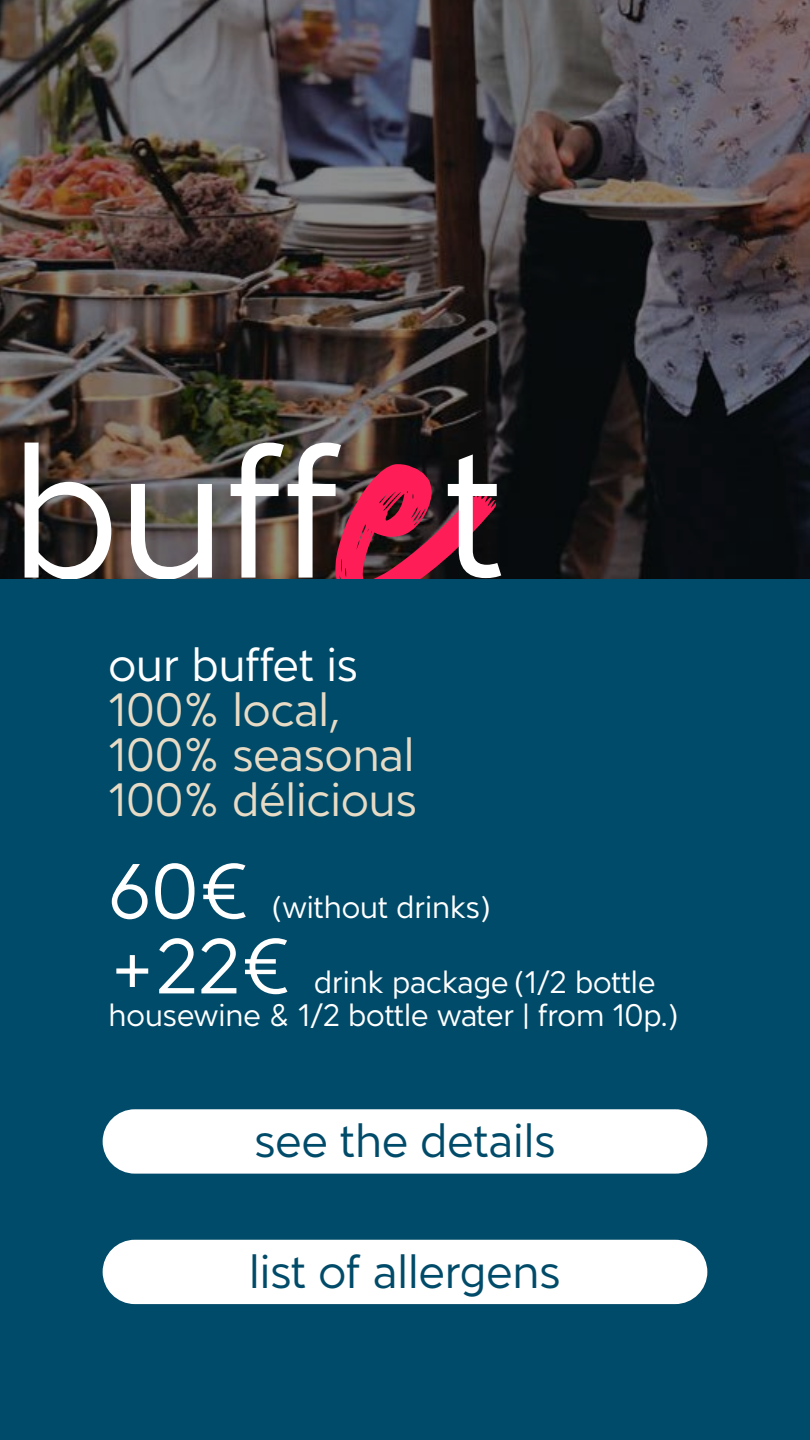
<style>
.page{position:relative;width:810px;height:1440px;background:#fff}
.page>*{position:absolute;margin:0;border:0;box-sizing:border-box;transform-origin:0 0}
.t1{font:180px "Almarose";color:#fff}
.t2{font:75px "Almarose";color:#fff}
.t3{font:45px/45px "Almarose";color:#e8dbc5}
.t4{font:45px "Almarose";color:#004b69}
.t5{font:45px "Almarose";color:#fff}
.t6{font:30px/33px "Almarose";color:#fff}
.s1{font-family:"Wild Youth";font-size:285px;color:#ff1d58}
</style>
<div class="page">
<div style="left:0;top:0;width:810px;height:580px;background:#000;opacity:.44"></div>
<div style="left:0;top:579px;width:810px;height:861px;background:#004b69"></div>
<div style="left:103px;top:1109px;width:604px;height:65px;background:#fff;border-radius:32px"></div>
<div style="left:103px;top:1240px;width:604px;height:64px;background:#fff;border-radius:32px"></div>
<h1 class="t1" style="left:10px;top:406px;width:495px">buff<span class="s1">e</span>t</h1>
<h3 class="t5" style="left:109px;top:638px;width:251px">our buffet is</h3>
<h3 class="t3" style="left:109px;top:688px;width:310px">100% local,<br>100% seasonal<br>100% délicious</h3>
<h2 class="t2" style="left:109px;top:847px;width:145px">60€</h2>
<p class="t6" style="left:273px;top:892px;width:219px">(without drinks)</p>
<h2 class="t2" style="left:109px;top:922px;width:186px">+22€</h2>
<p class="t6" style="left:109px;top:967px;width:571px;text-indent:206px">drink package (1/2 bottle housewine &amp; 1/2 bottle water | from 10p.)</p>
<h3 class="t4" style="left:254px;top:1114px;width:303px">see the details</h3>
<h3 class="t4" style="left:249px;top:1245px;width:313px">list of allergens</h3>
</div>
